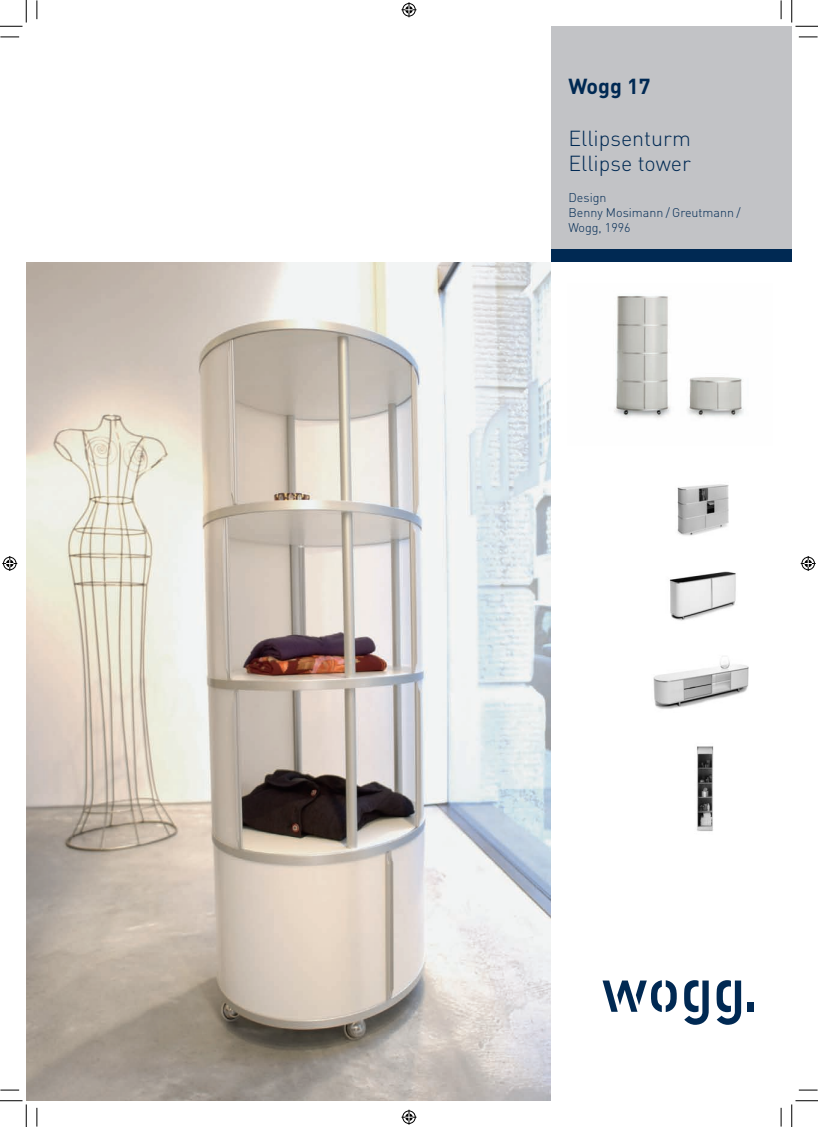
<style>
.page{position:relative;width:818px;height:1127px;background:#fff}
.page>*{position:absolute;margin:0;border:0;box-sizing:border-box;transform-origin:0 0}
.t1{font:300 21.5px/25.8px "DIN";color:#002953}
.t2{font:700 21.5px "DIN";color:#002953}
.t3{font:300 12.5px/15px "DIN";color:#002953}
</style>
<div class="page">
<img style="left:26px;top:262px;width:525px;height:838px">
<div style="left:551px;top:26px;width:241px;height:236px;background:#c2c3c6"></div>
<svg style="left:684px;top:980px;width:25px;height:44px"></svg>
<svg style="left:716px;top:980px;width:25px;height:44px"></svg>
<svg style="left:602px;top:980px;width:75px;height:31px"></svg>
<div style="left:747px;top:1002px;width:6px;height:9px;background:#002953"></div>
<img style="left:614px;top:295px;width:130px;height:123px">
<div style="left:551px;top:249px;width:241px;height:13px;background:#002953"></div>
<img style="left:696px;top:746px;width:18px;height:85px">
<img style="left:653px;top:656px;width:95px;height:53px">
<img style="left:669px;top:571px;width:67px;height:50px">
<img style="left:677px;top:484px;width:52px;height:52px">
<svg style="left:0;top:36px;width:19px;height:2px"></svg>
<svg style="left:799px;top:36px;width:18px;height:2px"></svg>
<svg style="left:0;top:1089px;width:19px;height:1px"></svg>
<svg style="left:799px;top:1089px;width:18px;height:1px"></svg>
<svg style="left:36px;top:0;width:2px;height:19px"></svg>
<svg style="left:36px;top:1107px;width:2px;height:19px"></svg>
<svg style="left:780px;top:0;width:2px;height:19px"></svg>
<svg style="left:780px;top:1107px;width:2px;height:19px"></svg>
<svg style="left:0;top:0;width:27px;height:27px"></svg>
<svg style="left:0;top:1100px;width:27px;height:26px"></svg>
<svg style="left:791px;top:0;width:27px;height:27px"></svg>
<svg style="left:791px;top:1100px;width:27px;height:26px"></svg>
<svg style="left:401px;top:2px;width:15px;height:15px"></svg>
<svg style="left:401px;top:1109px;width:15px;height:15px"></svg>
<svg style="left:2px;top:556px;width:15px;height:15px"></svg>
<svg style="left:801px;top:556px;width:15px;height:15px"></svg>
<h1 class="t2" style="left:568px;top:72px;width:83px">Wogg 17</h1>
<h1 class="t1" style="left:568px;top:125px;width:124px">Ellipsenturm<br>Ellipse tower</h1>
<p class="t3" style="left:568px;top:189px;width:174px">Design<br>Benny Mosimann / Greutmann /<br>Wogg, 1996</p>
</div>
